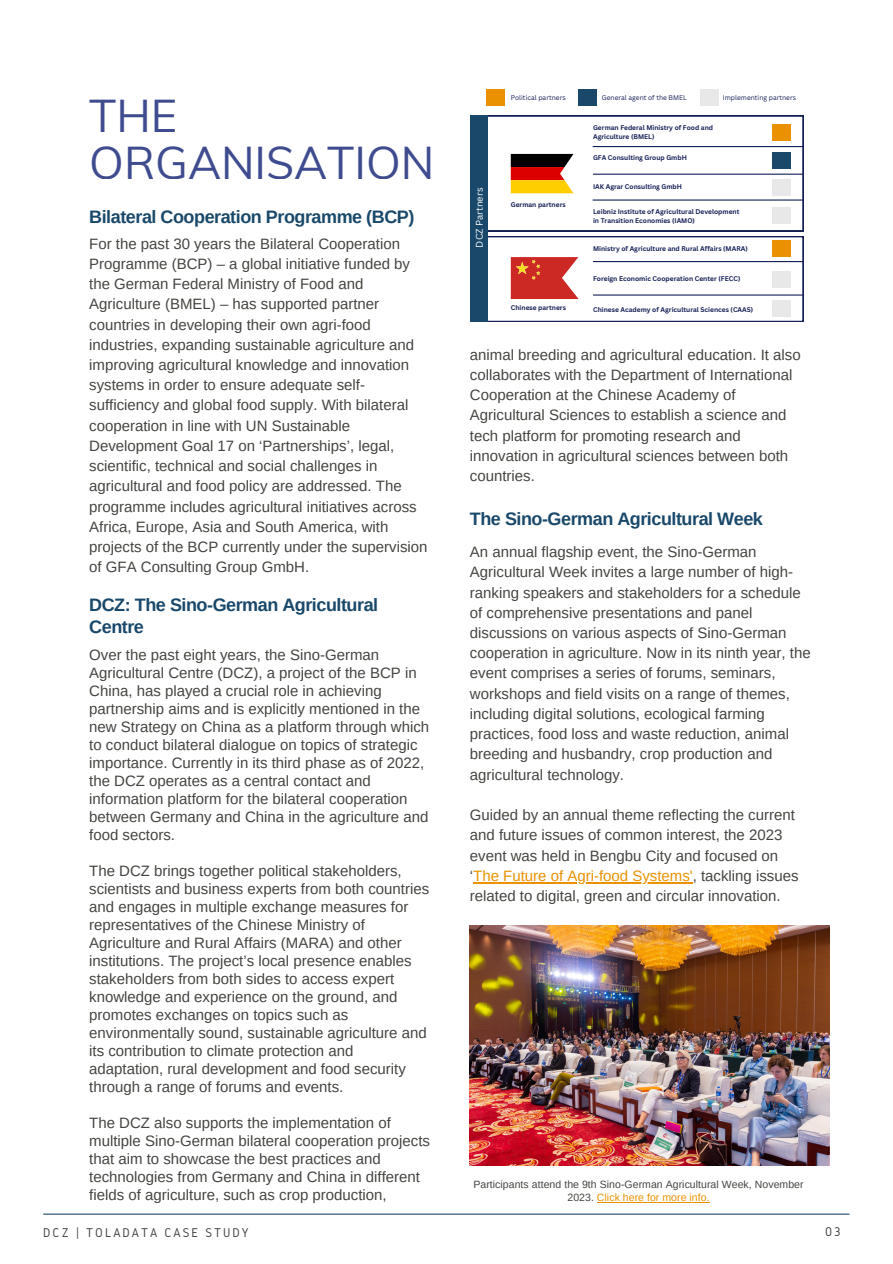
<style>
.page{position:relative;width:893px;height:1264px;background:#fff}
.page>*{position:absolute;margin:0;border:0;box-sizing:border-box;transform-origin:0 0}
.t1{font:45px/46px "Muli";color:#101f74}
.t2{font:700 18px/22.5px "Arimo";letter-spacing:-.025em;color:#19486a}
.t3{font:15px/20.2px "Arimo";color:#444440}
.t4{font:13.2px "Gidole";letter-spacing:.15em;color:#444440}
.t5{font:10.5px/13px "Arimo";letter-spacing:.005em;color:#444440;text-align:center}
.t6{font:9.3px "Canva Sans";color:#fff}
.t7{font:700 6.6px/8.9px "Canva Sans";color:#151f56}
.t8{font:6.6px "Canva Sans";color:#151f56}
.s1{color:#e99100}
</style>
<div class="page">
<hr style="left:43px;top:1213px;width:806px;height:1px;background:#19486a">
<svg style="left:487px;top:116px;width:316px;height:206px"></svg>
<hr style="left:593px;top:261px;width:210px;height:1px;background:#151f56">
<hr style="left:593px;top:294px;width:210px;height:1px;background:#151f56">
<hr style="left:592px;top:199px;width:211px;height:2px;background:#151f56">
<hr style="left:593px;top:174px;width:210px;height:1px;background:#151f56">
<hr style="left:592px;top:146px;width:211px;height:1px;background:#151f56">
<div style="left:772px;top:124px;width:18px;height:16px;background:#e99100"></div>
<div style="left:772px;top:240px;width:18px;height:16px;background:#e99100"></div>
<div style="left:772px;top:152px;width:18px;height:16px;background:#19486a"></div>
<div style="left:772px;top:180px;width:18px;height:16px;background:#e8e8e8"></div>
<div style="left:772px;top:207px;width:18px;height:16px;background:#e8e8e8"></div>
<div style="left:772px;top:271px;width:18px;height:16px;background:#e8e8e8"></div>
<div style="left:772px;top:300px;width:18px;height:16px;background:#e8e8e8"></div>
<div style="left:470px;top:116px;width:17px;height:206px;background:#19486a"></div>
<hr style="left:473px;top:882px;width:209px;height:1px;background:#e99100">
<img style="left:470px;top:925px;width:359px;height:239px">
<hr style="left:597px;top:1201px;width:112px;height:1px;background:#e99100">
<div style="left:486px;top:89px;width:19px;height:17px;background:#e99100"></div>
<div style="left:578px;top:89px;width:19px;height:17px;background:#19486a"></div>
<div style="left:700px;top:89px;width:19px;height:17px;background:#e8e8e8"></div>
<h1 class="t1" style="left:89px;top:92px;width:346px">THE<br>ORGANISATION</h1>
<p class="t2" style="left:89px;top:206px;width:326px">Bilateral Cooperation Programme (BCP)</p>
<p class="t3" style="left:89px;top:233px;width:340px">For the past 30 years the Bilateral Cooperation Programme (BCP) – a global initiative funded by the German Federal Ministry of Food and Agriculture (BMEL) – has supported partner countries in developing their own agri-food industries, expanding sustainable agriculture and improving agricultural knowledge and innovation systems in order to ensure adequate self&shy;sufficiency and global food supply. With bilateral cooperation in line with UN Sustainable Development Goal 17 on ‘Partnerships’, legal, scientific, technical and social challenges in agricultural and food policy are addressed. The programme includes agricultural initiatives across Africa, Europe, Asia and South America, with projects of the BCP currently under the supervision of GFA Consulting Group GmbH.</p>
<p class="t2" style="left:89px;top:593px;width:290px">DCZ: The Sino-German Agricultural<br>Centre</p>
<p class="t3" style="left:89px;top:646px;width:341px;line-height:18px">Over the past eight years, the Sino-German Agricultural Centre (DCZ), a project of the BCP in China, has played a crucial role in achieving partnership aims and is explicitly mentioned in the new Strategy on China as a platform through which to conduct bilateral dialogue on topics of strategic importance. Currently in its third phase as of 2022, the DCZ operates as a central contact and information platform for the bilateral cooperation between Germany and China in the agriculture and food sectors.</p>
<p class="t3" style="left:89px;top:861px;width:341px;line-height:18px">The DCZ brings together political stakeholders, scientists and business experts from both countries and engages in multiple exchange measures for representatives of the Chinese Ministry of Agriculture and Rural Affairs (MARA) and other institutions. The project’s local presence enables stakeholders from both sides to access expert knowledge and experience on the ground, and promotes exchanges on topics such as environmentally sound, sustainable agriculture and its contribution to climate protection and adaptation, rural development and food security through a range of forums and events.</p>
<p class="t3" style="left:89px;top:1113px;width:342px;line-height:18px">The DCZ also supports the implementation of multiple Sino-German bilateral cooperation projects that aim to showcase the best practices and technologies from Germany and China in different fields of agriculture, such as crop production,</p>
<p class="t8" style="left:511px;top:93px;width:56px">Political partners</p>
<p class="t8" style="left:602px;top:93px;width:86px">General agent of the BMEL</p>
<p class="t8" style="left:722px;top:93px;width:75px">Implementing partners</p>
<p class="t7" style="left:593px;top:123px;width:122px">German Federal Ministry of Food and<br>Agriculture (BMEL)</p>
<p class="t6" style="left:473px;top:247px;width:61px;rotate:-90deg">DCZ Partners</p>
<p class="t7" style="left:593px;top:153px;width:95px">GFA Consulting Group GmbH</p>
<p class="t7" style="left:510px;top:199px;width:56px">German partners</p>
<p class="t7" style="left:593px;top:182px;width:91px">IAK Agrar Consulting GmbH</p>
<p class="t7" style="left:593px;top:207px;width:148px">Leibniz Institute of Agricultural Development in Transition Economies (IAMO)</p>
<p class="t7" style="left:593px;top:243px;width:156px">Ministry of Agriculture and Rural Affairs (MARA)</p>
<p class="t7" style="left:593px;top:274px;width:149px">Foreign Economic Cooperation Center (FECC)</p>
<p class="t7" style="left:510px;top:303px;width:57px">Chinese partners</p>
<p class="t7" style="left:593px;top:305px;width:162px">Chinese Academy of Agricultural Sciences (CAAS)</p>
<p class="t3" style="left:470px;top:344px;width:332px">animal breeding and agricultural education. It also collaborates with the Department of International Cooperation at the Chinese Academy of Agricultural Sciences to establish a science and tech platform for promoting research and innovation in agricultural sciences between both countries.</p>
<p class="t2" style="left:470px;top:507px;width:294px">The Sino-German Agricultural Week</p>
<p class="t3" style="left:470px;top:541px;width:342px">An annual flagship event, the Sino-German Agricultural Week invites a large number of high&shy;ranking speakers and stakeholders for a schedule of comprehensive presentations and panel discussions on various aspects of Sino-German cooperation in agriculture. Now in its ninth year, the event comprises a series of forums, seminars, workshops and field visits on a range of themes, including digital solutions, ecological farming practices, food loss and waste reduction, animal breeding and husbandry, crop production and agricultural technology.</p>
<p class="t3" style="left:470px;top:804px;width:330px">Guided by an annual theme reflecting the current and future issues of common interest, the 2023 event was held in Bengbu City and focused on ‘<span class="s1">The Future of Agri-food Systems'</span>, tackling issues related to digital, green and circular innovation.</p>
<p class="t5" style="left:473px;top:1177px;width:332px">Participants attend the 9th Sino-German Agricultural Week, November<br>2023. <span class="s1">Click here for more info.</span></p>
<p class="t4" style="left:43px;top:1224px;width:207px">DCZ | TOLADATA CASE STUDY</p>
<p class="t4" style="left:825px;top:1224px;width:17px">03</p>
</div>
